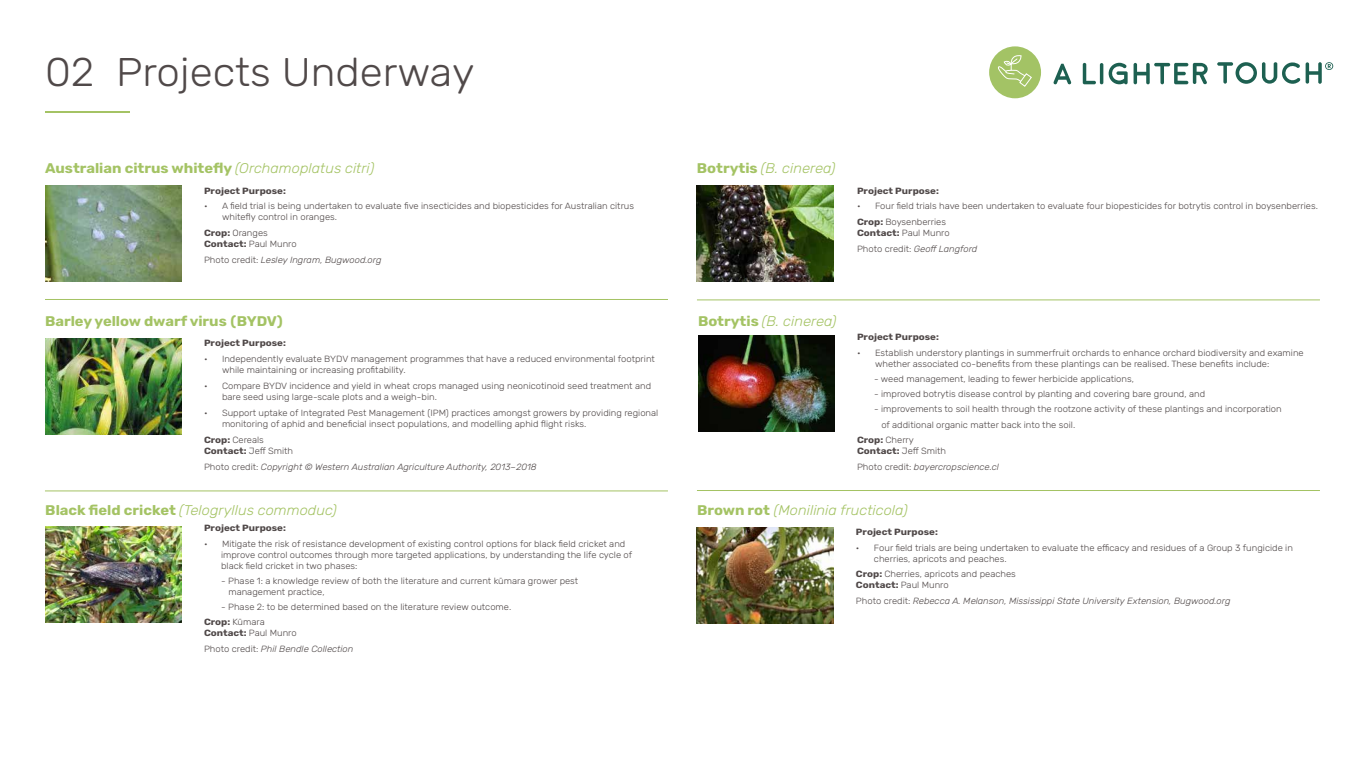
<style>
.page{position:relative;width:1366px;height:768px;background:#fff}
.page>*{position:absolute;margin:0;border:0;box-sizing:border-box;transform-origin:0 0}
.t1{font:300 40px "Rubik";color:#504949;scale:1.05 1}
.t2{font:italic 300 14px "Rubik";color:#a4c364;scale:1.05 1}
.t3{font:700 14px "Rubik";color:#a4c364;scale:1.05 1}
.t4{font:300 9px/11px "Rubik";color:#504949;scale:1.05 1}
.t5{font:italic 300 9px "Rubik";color:#504949;scale:1.05 1}
.t6{font:700 9px "Rubik";color:#504949;scale:1.09 1}
.s1{font-weight:300;font-style:italic}
.s2{font-weight:700;font-style:normal}
.s3{font-weight:700}
.s4{font-style:normal}
.s5{font-style:italic}
</style>
<div class="page">
<hr style="left:45px;top:299px;width:623px;height:1px;background:#a4c364">
<hr style="left:697px;top:300px;width:623px;height:1px;background:#a4c364">
<hr style="left:697px;top:490px;width:623px;height:1px;background:#a4c364">
<div style="left:989px;top:46px;width:52px;height:52px;background:#a3c365;border-radius:50%"></div>
<svg style="left:998px;top:55px;width:34px;height:32px"></svg>
<svg style="left:1054px;top:63px;width:154px;height:21px"></svg>
<svg style="left:1217px;top:62px;width:116px;height:22px"></svg>
<hr style="left:45px;top:111px;width:85px;height:2px;background:#a4c364">
<img style="left:45px;top:186px;width:137px;height:96px">
<img style="left:697px;top:186px;width:137px;height:96px">
<img style="left:698px;top:335px;width:137px;height:96px">
<hr style="left:45px;top:491px;width:623px;height:1px;background:#a4c364">
<img style="left:45px;top:527px;width:137px;height:96px">
<img style="left:697px;top:527px;width:137px;height:96px">
<img style="left:45px;top:338px;width:137px;height:96px">
<h1 class="t1" style="left:45px;top:50px;width:410px">02 Projects Underway</h1>
<h2 class="t3" style="left:45px;top:161px;width:315px">Australian citrus whitefly <span class="s1">(Orchamoplatus citri)</span></h2>
<h2 class="t2" style="left:697px;top:161px;width:134px"><span class="s2">Botrytis</span> (B. cinerea)</h2>
<p class="t6" style="left:204px;top:186px;width:77px">Project Purpose:</p>
<p class="t4" style="left:222px;top:201px;width:394px;text-indent:-18px">• A field trial is being undertaken to evaluate five insecticides and biopesticides for Australian citrus whitefly control in oranges.</p>
<p class="t4" style="left:204px;top:227px;width:90px"><span class="s3">Crop:</span> Oranges<br><span class="s3">Contact:</span> Paul Munro</p>
<p class="t5" style="left:204px;top:255px;width:171px"><span class="s4">Photo credit:</span> Lesley Ingram, Bugwood.org</p>
<p class="t6" style="left:857px;top:186px;width:77px">Project Purpose:</p>
<p class="t4" style="left:857px;top:199px;width:441px;line-height:15.3px">• Four field trials have been undertaken to evaluate four biopesticides for botrytis control in boysenberries.<br><span class="s3">Crop:</span> Boysenberries</p>
<p class="t4" style="left:857px;top:225px;width:116px;line-height:16px"><span class="s3">Contact:</span> Paul Munro<br>Photo credit: <span class="s5">Geoff Langford</span></p>
<h2 class="t3" style="left:45px;top:313px;width:228px">Barley yellow dwarf virus (BYDV)</h2>
<h2 class="t2" style="left:698px;top:313px;width:134px"><span class="s2">Botrytis</span> (B. cinerea)</h2>
<p class="t6" style="left:204px;top:338px;width:77px">Project Purpose:</p>
<p class="t4" style="left:222px;top:354px;width:414px;text-indent:-18px">• Independently evaluate BYDV management programmes that have a reduced environmental footprint while maintaining or increasing profitability.</p>
<p class="t4" style="left:222px;top:381px;width:410px;text-indent:-18px">• Compare BYDV incidence and yield in wheat crops managed using neonicotinoid seed treatment and bare seed using large-scale plots and a weigh-bin.</p>
<p class="t4" style="left:222px;top:408px;width:417px;text-indent:-18px">• Support uptake of Integrated Pest Management (IPM) practices amongst growers by providing regional monitoring of aphid and beneficial insect populations, and modelling aphid flight risks.</p>
<p class="t4" style="left:204px;top:434px;width:86px"><span class="s3">Crop:</span> Cereals<br><span class="s3">Contact:</span> Jeff Smith</p>
<p class="t5" style="left:204px;top:462px;width:318px"><span class="s4">Photo credit:</span> Copyright © Western Australian Agriculture Authority, 2013–2018</p>
<p class="t6" style="left:857px;top:332px;width:77px">Project Purpose:</p>
<p class="t4" style="left:875px;top:347px;width:410px;text-indent:-18px">• Establish understory plantings in summerfruit orchards to enhance orchard biodiversity and examine whether associated co-benefits from these plantings can be realised. These benefits include:</p>
<p class="t4" style="left:874px;top:374px;width:249px">- weed management, leading to fewer herbicide applications,</p>
<p class="t4" style="left:874px;top:389px;width:317px">- improved botrytis disease control by planting and covering bare ground, and</p>
<p class="t4" style="left:874px;top:404px;width:390px">- improvements to soil health through the rootzone activity of these plantings and incorporation</p>
<p class="t4" style="left:881px;top:419px;width:186px">of additional organic matter back into the soil.</p>
<p class="t4" style="left:857px;top:435px;width:56px"><span class="s3">Crop:</span> Cherry</p>
<p class="t4" style="left:857px;top:443px;width:137px;line-height:16px"><span class="s3">Contact:</span> Jeff Smith<br>Photo credit: <span class="s5">bayercropscience.cl</span></p>
<h2 class="t2" style="left:45px;top:502px;width:279px"><span class="s2">Black field cricket</span> (Telogryllus commoduc)</h2>
<h2 class="t2" style="left:697px;top:502px;width:202px"><span class="s2">Brown rot</span> (Monilinia fructicola)</h2>
<p class="t6" style="left:204px;top:523px;width:77px">Project Purpose:</p>
<p class="t4" style="left:221px;top:538px;width:393px;text-indent:-17px">• Mitigate the risk of resistance development of existing control options for black field cricket and improve control outcomes through more targeted applications, by understanding the life cycle of black field cricket in two phases:</p>
<p class="t4" style="left:228px;top:575px;width:335px;text-indent:-7px">- Phase 1: a knowledge review of both the literature and current kūmara grower pest management practice,</p>
<p class="t4" style="left:204px;top:600px;width:294px;line-height:15.3px;text-indent:17px">- Phase 2: to be determined based on the literature review outcome.<br><span class="s3">Crop:</span> Kūmara</p>
<p class="t4" style="left:204px;top:626px;width:144px;line-height:15.3px"><span class="s3">Contact:</span> Paul Munro<br>Photo credit: <span class="s5">Phil Bendle Collection</span></p>
<p class="t6" style="left:856px;top:527px;width:77px">Project Purpose:</p>
<p class="t4" style="left:874px;top:542px;width:401px;text-indent:-18px">• Four field trials are being undertaken to evaluate the efficacy and residues of a Group 3 fungicide in cherries, apricots and peaches.</p>
<p class="t4" style="left:856px;top:569px;width:154px"><span class="s3">Crop:</span> Cherries, apricots and peaches<br><span class="s3">Contact:</span> Paul Munro</p>
<p class="t5" style="left:856px;top:596px;width:358px"><span class="s4">Photo credit:</span> Rebecca A. Melanson, Mississippi State University Extension, Bugwood.org</p>
</div>
